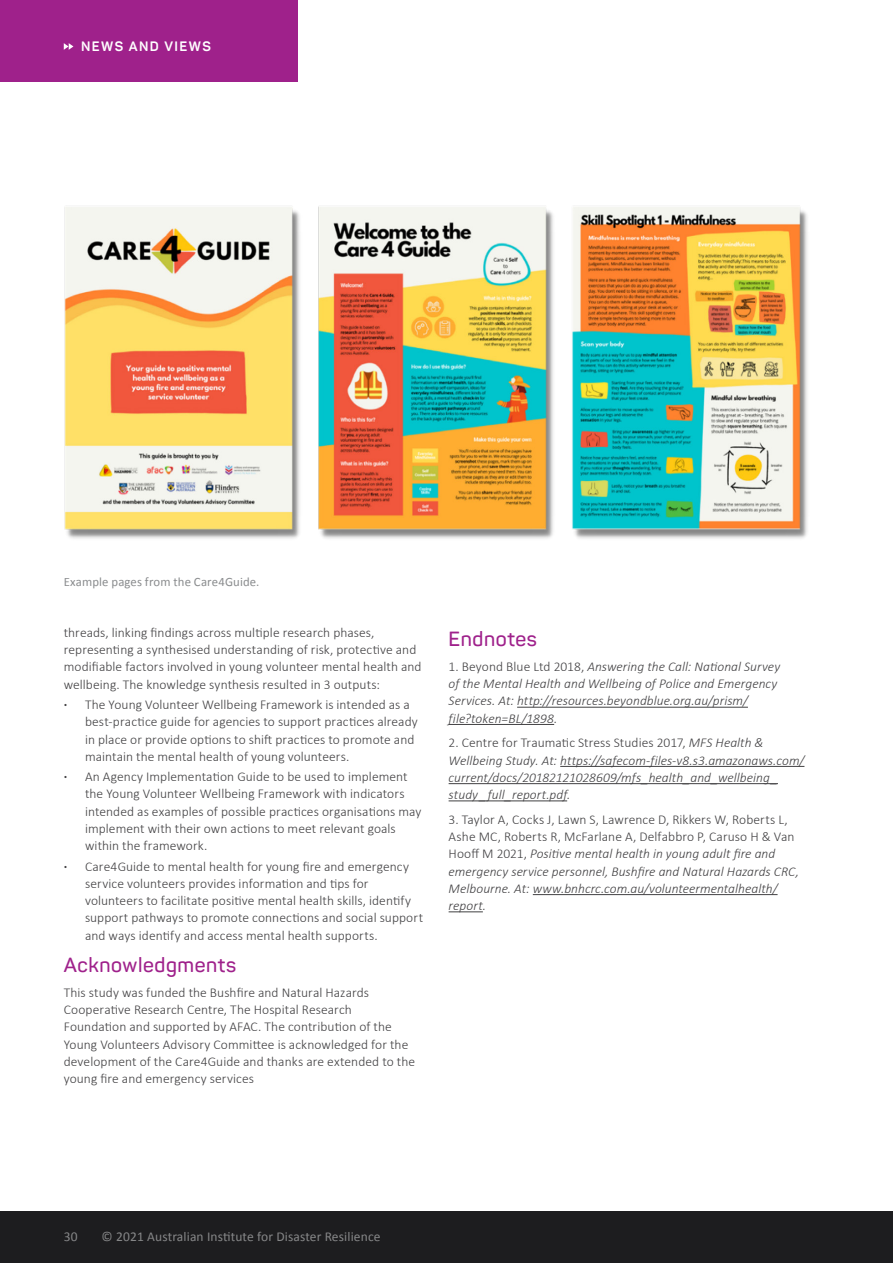
<style>
.page{position:relative;width:893px;height:1263px;background:#fff}
.page>*{position:absolute;margin:0;border:0;box-sizing:border-box;transform-origin:0 0}
.Body{font:600 20.25px "Panton";letter-spacing:.03em;color:#9f218b}
.Heading_2_-_N_V{font:600 20.25px "Panton";letter-spacing:.03em;color:#9f218b}
.Bullet_level_1{font:300 13.5px/17.2px "Calibri";letter-spacing:.005em;color:#414042}
.Body-2{font:italic 300 13.5px/17.2px "Calibri";letter-spacing:.005em;color:#414042}
.Body-3{font:300 13.5px/17.2px "Calibri";letter-spacing:.005em;color:#414042}
.Body_before_bullet{font:300 13.5px/17.2px "Calibri";letter-spacing:.005em;color:#414042}
.t1{font:13.5px "Calibri";letter-spacing:.01em;color:#868788}
.t2{font:700 13.5px "Panton";letter-spacing:.11em;color:#fff}
.FigureName{font:12.75px "Calibri";letter-spacing:.01em;color:#8a8c8e}
.s1{font-weight:700}
.s2{font-style:normal}
</style>
<div class="page">
<div style="left:0;top:1212px;width:893px;height:51px;background:#1d1d1f"></div>
<div style="left:0;top:0;width:298px;height:81px;background:#9f218b"></div>
<svg style="left:64px;top:43px;width:9px;height:7px"></svg>
<hr style="left:517px;top:707px;width:231px;height:1px;background:#414042">
<hr style="left:449px;top:724px;width:105px;height:1px;background:#414042">
<hr style="left:560px;top:766px;width:244px;height:1px;background:#414042">
<hr style="left:449px;top:783px;width:329px;height:1px;background:#414042">
<hr style="left:449px;top:801px;width:118px;height:1px;background:#414042">
<hr style="left:533px;top:894px;width:245px;height:1px;background:#414042">
<hr style="left:449px;top:911px;width:34px;height:1px;background:#414042">
<img style="left:64px;top:206px;width:744px;height:333px">
<p class="t2" style="left:81px;top:38px;width:131px">NEWS AND VIEWS</p>
<p class="FigureName" style="left:64px;top:573px;width:197px">Example pages from the Care4Guide.</p>
<p class="Body_before_bullet" style="left:64px;top:624px;width:359px">threads, linking findings across multiple research phases, representing a synthesised understanding of risk, protective and modifiable factors involved in young volunteer mental health and wellbeing. The knowledge synthesis resulted in 3 outputs:</p>
<p class="Bullet_level_1" style="left:85px;top:696px;width:334px;text-indent:-21px"><span class="s1">·</span> The Young Volunteer Wellbeing Framework is intended as a best-practice guide for agencies to support practices already in place or provide options to shift practices to promote and maintain the mental health of young volunteers.</p>
<p class="Bullet_level_1" style="left:85px;top:768px;width:338px;text-indent:-21px"><span class="s1">·</span> An Agency Implementation Guide to be used to implement the Young Volunteer Wellbeing Framework with indicators intended as examples of possible practices organisations may implement with their own actions to meet relevant goals within the framework.</p>
<p class="Bullet_level_1" style="left:85px;top:857px;width:340px;text-indent:-21px"><span class="s1">·</span> Care4Guide to mental health for young fire and emergency service volunteers provides information and tips for volunteers to facilitate positive mental health skills, identify support pathways to promote connections and social support and ways identify and access mental health supports.</p>
<p class="Body" style="left:64px;top:952px;width:174px">Acknowledgments</p>
<p class="Body-3" style="left:64px;top:984px;width:353px">This study was funded the Bushfire and Natural Hazards Cooperative Research Centre, The Hospital Research Foundation and supported by AFAC. The contribution of the Young Volunteers Advisory Committee is acknowledged for the development of the Care4Guide and thanks are extended to the young fire and emergency services</p>
<h2 class="Heading_2_-_N_V" style="left:449px;top:627px;width:90px">Endnotes</h2>
<p class="Body-2" style="left:449px;top:658px;width:333px"><span class="s2">1. Beyond Blue Ltd 2018,</span> Answering the Call: National Survey of the Mental Health and Wellbeing of Police and Emergency Services. At: http://resources.beyondblue.org.au/prism/ file?token=BL/1898.</p>
<p class="Body-2" style="left:449px;top:734px;width:357px"><span class="s2">2. Centre for Traumatic Stress Studies 2017,</span> MFS Health &amp; Wellbeing Study. At: https://safecom-files-v8.s3.amazonaws.com/ current/docs/20182121028609/mfs_health_and_wellbeing_ study _full_report.pdf.</p>
<p class="Body-2" style="left:449px;top:811px;width:352px"><span class="s2">3. Taylor A, Cocks J, Lawn S, Lawrence D, Rikkers W, Roberts L, Ashe MC, Roberts R, McFarlane A, Delfabbro P, Caruso H &amp; Van Hooff M 2021,</span> Positive mental health in young adult fire and emergency service personnel, Bushfire and Natural Hazards CRC, Melbourne. At: www.bnhcrc.com.au/volunteermentalhealth/ report.</p>
<p class="t1" style="left:64px;top:1227px;width:15px">30</p>
<p class="t1" style="left:102px;top:1227px;width:280px">© 2021 Australian Institute for Disaster Resilience</p>
</div>
